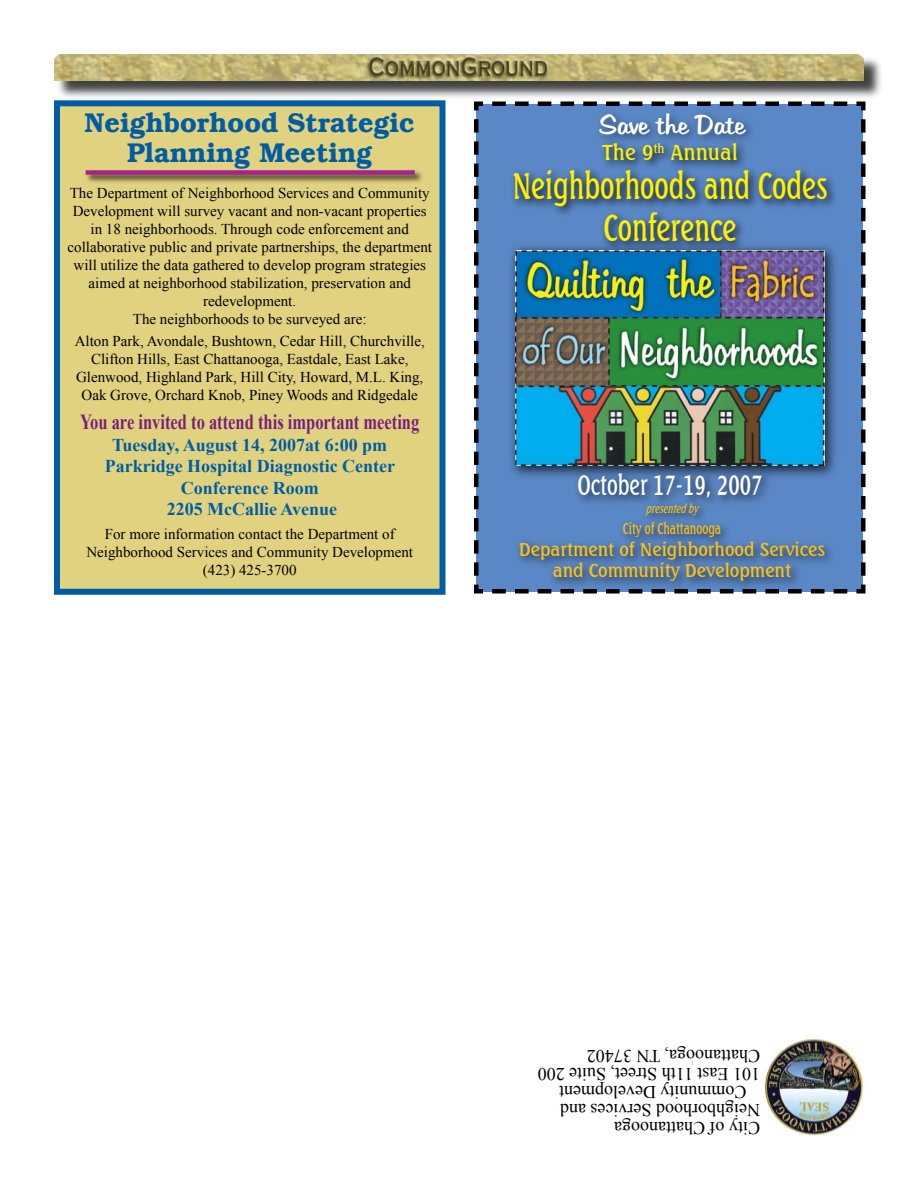
<style>
.page{position:relative;width:918px;height:1188px;background:#fff}
.page>*{position:absolute;margin:0;border:0;box-sizing:border-box;transform-origin:0 0}
.t1{font:36px/42px "Beach Thin Normal";color:#fff200;text-align:center}
.t2{font:600 27px/30px "Bookman";color:#005da3;text-align:center}
.t3{font:27px "Beach Thin Normal";color:#fff}
.t4{font:27px "Tabitha";color:#fff}
.t5{font:700 21.45px "Times New Roman";color:#781d7e;scale:.77 1}
.t6{font:21px "Beach Normal";color:#fff200}
.t7{font:18px "Times New Roman";color:#000}
.t8{font:700 18px/21.6px "Times New Roman";color:#005da3;text-align:center}
.t9{font:18px/21.6px "Beach Normal";color:#ffc20e;text-align:center}
.t10{font:15px/18px "Times New Roman";color:#000;text-align:center}
.t11{font:15px "Beach Thin Normal";color:#ffc20e}
.t12{font:italic 100 12px "Beach";color:#ffc20e}
</style>
<div class="page">
<div style="left:56px;top:56px;width:828px;height:45px;background:#000;opacity:.75"></div>
<img style="left:54px;top:54px;width:810px;height:27px">
<img style="left:764px;top:1038px;width:99px;height:98px">
<svg style="left:472px;top:99px;width:396px;height:495px;background:#6286b8"></svg>
<div style="left:508px;top:138px;width:332px;height:116px;background:#000;opacity:.95"></div>
<div style="left:594px;top:108px;width:164px;height:39px;background:#000;opacity:.55"></div>
<div style="left:507px;top:242px;width:334px;height:239px;background:#000;opacity:.75"></div>
<img style="left:516px;top:251px;width:308px;height:214px">
<div style="left:572px;top:468px;width:202px;height:40px;background:#000;opacity:.75"></div>
<div style="left:514px;top:499px;width:322px;height:94px;background:#000;opacity:.75"></div>
<div style="left:57px;top:103px;width:385px;height:489px;background:#e1d27f"></div>
<div style="left:54px;top:100px;width:392px;height:495px;border:6px solid #005da3"></div>
<div style="left:85px;top:169px;width:340px;height:16px;background:#000;opacity:.75"></div>
<div style="left:86px;top:170px;width:329px;height:5px;background:#a9218e"></div>
<h2 class="t2" style="left:84px;top:107px;width:332px">Neighborhood Strategic<br>Planning Meeting</h2>
<p class="t10" style="left:68px;top:183px;width:366px">The Department of Neighborhood Services and Community Development will survey vacant and non-vacant properties in 18 neighborhoods. Through code enforcement and collaborative public and private partnerships, the department will utilize the data gathered to develop program strategies aimed at neighborhood stabilization, preservation and redevelopment.<br>The neighborhoods to be surveyed are:</p>
<p class="t10" style="left:75px;top:332px;width:352px">Alton Park, Avondale, Bushtown, Cedar Hill, Churchville, Clifton Hills, East Chattanooga, Eastdale, East Lake, Glenwood, Highland Park, Hill City, Howard, M.L. King, Oak Grove, Orchard Knob, Piney Woods and Ridgedale</p>
<h3 class="t5" style="left:80px;top:407px;width:442px">You are invited to attend this important meeting</h3>
<p class="t8" style="left:105px;top:433px;width:292px">Tuesday, August 14, 2007at 6:00 pm<br>Parkridge Hospital Diagnostic Center<br>Conference Room<br>2205 McCallie Avenue</p>
<p class="t10" style="left:86px;top:525px;width:328px">For more information contact the Department of<br>Neighborhood Services and Community Development (423) 425-3700</p>
<h2 class="t4" style="left:599px;top:107px;width:147px">Save the Date</h2>
<h3 class="t6" style="left:602px;top:139px;width:137px">The 9<sup>th</sup> Annual</h3>
<h1 class="t1" style="left:512px;top:164px;width:317px">Neighborhoods and Codes<br>Conference</h1>
<h2 class="t3" style="left:577px;top:468px;width:187px">October 17-19, 2007</h2>
<p class="t12" style="left:646px;top:501px;width:54px">presented by</p>
<p class="t11" style="left:623px;top:519px;width:100px">City of Chattanooga</p>
<p class="t9" style="left:519px;top:538px;width:308px">Department of Neighborhood Services and Community Development</p>
<p class="t7" style="left:760px;top:1068px;width:175px;rotate:-180deg">Chattanooga, TN 37402</p>
<p class="t7" style="left:760px;top:1086px;width:224px;rotate:-180deg">101 East 11th Street, Suite 200</p>
<p class="t7" style="left:747px;top:1104px;width:189px;rotate:-180deg">Community Development</p>
<p class="t7" style="left:760px;top:1122px;width:201px;rotate:-180deg">Neighborhood Services and</p>
<p class="t7" style="left:760px;top:1140px;width:147px;rotate:-180deg">City of Chattanooga</p>
</div>
